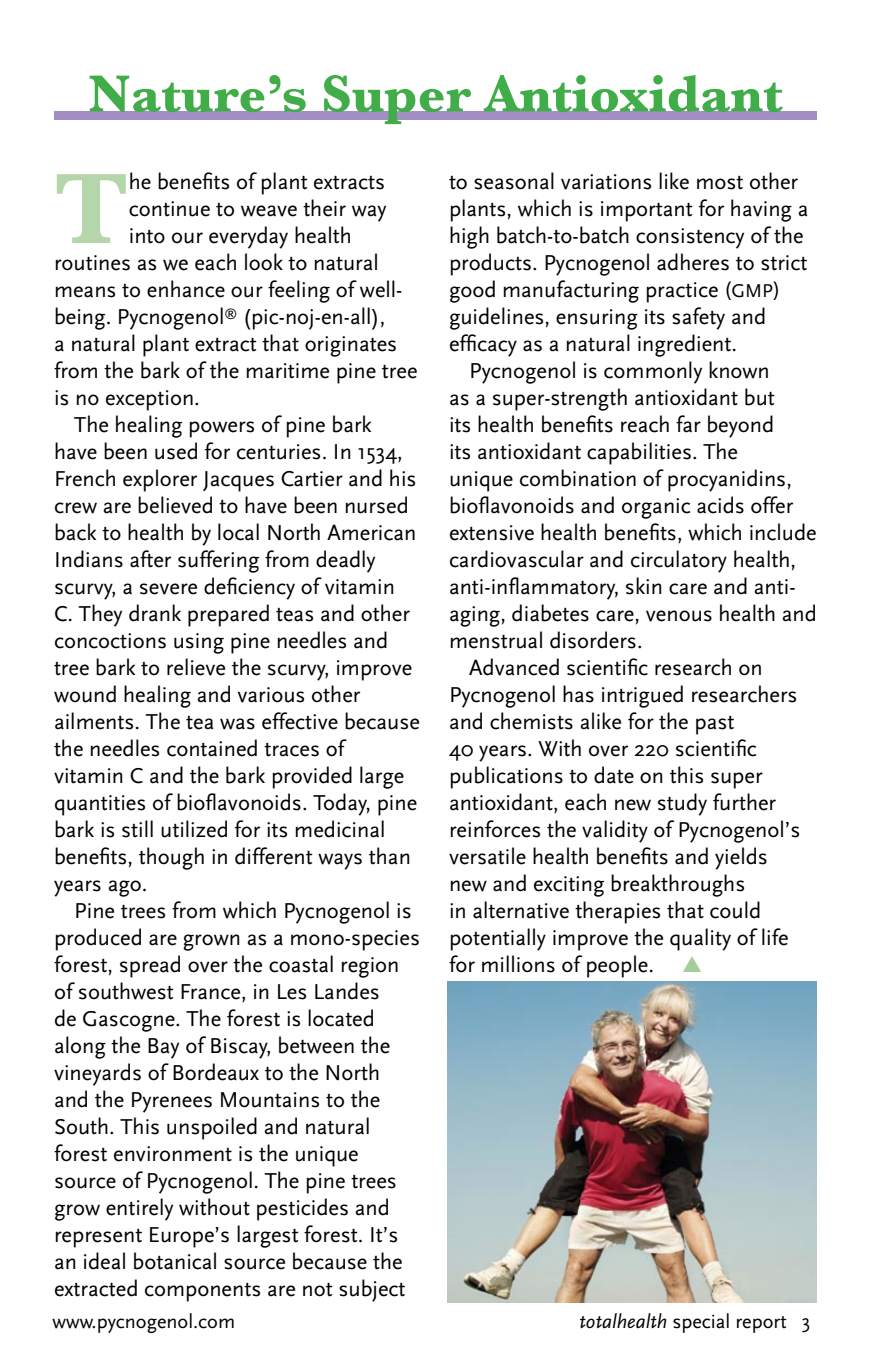
<style>
.page{position:relative;width:871px;height:1357px;background:#fff}
.page>*{position:absolute;margin:0;border:0;box-sizing:border-box;transform-origin:0 0}
.t1{font:700 103.95px "Baskerville";color:#b5d6ab}
.t2{font:700 54px "Baskerville";color:#41ad49}
.t3{font:22.5px "AD Scala Sans Romein";color:#000}
.t4{font:20.25px "AD Scala Sans Romein";color:#000}
.s1{font-size:20.25px}
.s2{font-size:19.35px}
.s3{color:#a4ce99}
.s4{font-family:"AD Scala Sans";font-style:italic}
</style>
<div class="page">
<div style="left:54px;top:111px;width:763px;height:9px;background:#a18ec3"></div>
<img style="left:448px;top:981px;width:369px;height:322px">
<h2 class="t2" style="left:88px;top:62px;width:696px">Nature’s Super Antioxidant</h2>
<h1 class="t1" style="left:54px;top:148px;width:76px">T</h1>
<p class="t3" style="left:129px;top:169px;width:258px">he benefits of plant extracts</p>
<p class="t3" style="left:129px;top:196px;width:259px">continue to weave their way</p>
<p class="t3" style="left:129px;top:223px;width:224px">into our everyday health</p>
<p class="t3" style="left:54px;top:250px;width:326px">routines as we each look to natural</p>
<p class="t3" style="left:54px;top:277px;width:350px">means to enhance our feeling of well-</p>
<p class="t3" style="left:54px;top:304px;width:333px">being. Pycnogenol<sup>®</sup> (pic-noj-en-all),</p>
<p class="t3" style="left:54px;top:331px;width:345px">a natural plant extract that originates</p>
<p class="t3" style="left:54px;top:358px;width:365px">from the bark of the maritime pine tree</p>
<p class="t3" style="left:54px;top:385px;width:147px">is no exception.</p>
<p class="t3" style="left:74px;top:412px;width:299px">The healing powers of pine bark</p>
<p class="t3" style="left:54px;top:439px;width:350px">have been used for centuries. In 1534,</p>
<p class="t3" style="left:54px;top:466px;width:364px">French explorer Jacques Cartier and his</p>
<p class="t3" style="left:54px;top:493px;width:356px">crew are believed to have been nursed</p>
<p class="t3" style="left:54px;top:520px;width:364px">back to health by local North American</p>
<p class="t3" style="left:54px;top:547px;width:323px">Indians after suffering from deadly</p>
<p class="t3" style="left:54px;top:574px;width:342px">scurvy, a severe deficiency of vitamin</p>
<p class="t3" style="left:54px;top:601px;width:357px">C. They drank prepared teas and other</p>
<p class="t3" style="left:54px;top:628px;width:336px">concoctions using pine needles and</p>
<p class="t3" style="left:54px;top:655px;width:360px">tree bark to relieve the scurvy, improve</p>
<p class="t3" style="left:54px;top:682px;width:308px">wound healing and various other</p>
<p class="t3" style="left:54px;top:709px;width:367px">ailments. The tea was effective because</p>
<p class="t3" style="left:54px;top:736px;width:292px">the needles contained traces of</p>
<p class="t3" style="left:54px;top:763px;width:352px">vitamin C and the bark provided large</p>
<p class="t3" style="left:54px;top:790px;width:365px">quantities of bioflavonoids. Today, pine</p>
<p class="t3" style="left:54px;top:817px;width:333px">bark is still utilized for its medicinal</p>
<p class="t3" style="left:54px;top:844px;width:358px">benefits, though in different ways than</p>
<p class="t3" style="left:54px;top:871px;width:95px">years ago.</p>
<p class="t3" style="left:74px;top:898px;width:339px">Pine trees from which Pycnogenol is</p>
<p class="t3" style="left:54px;top:925px;width:367px">produced are grown as a mono-species</p>
<p class="t3" style="left:54px;top:952px;width:347px">forest, spread over the coastal region</p>
<p class="t3" style="left:54px;top:979px;width:327px">of southwest France, in Les Landes</p>
<p class="t3" style="left:54px;top:1006px;width:322px">de Gascogne. The forest is located</p>
<p class="t3" style="left:54px;top:1033px;width:338px">along the Bay of Biscay, between the</p>
<p class="t3" style="left:54px;top:1060px;width:328px">vineyards of Bordeaux to the North</p>
<p class="t3" style="left:54px;top:1087px;width:328px">and the Pyrenees Mountains to the</p>
<p class="t3" style="left:54px;top:1114px;width:318px">South. This unspoiled and natural</p>
<p class="t3" style="left:54px;top:1141px;width:306px">forest environment is the unique</p>
<p class="t3" style="left:54px;top:1168px;width:344px">source of Pycnogenol. The pine trees</p>
<p class="t3" style="left:54px;top:1195px;width:337px">grow entirely without pesticides and</p>
<p class="t3" style="left:54px;top:1222px;width:346px">represent Europe’s largest forest. It’s</p>
<p class="t3" style="left:54px;top:1249px;width:350px">an ideal botanical source because the</p>
<p class="t3" style="left:54px;top:1276px;width:353px">extracted components are not subject</p>
<p class="t3" style="left:449px;top:169px;width:351px">to seasonal variations like most other</p>
<p class="t3" style="left:449px;top:196px;width:361px">plants, which is important for having a</p>
<p class="t3" style="left:449px;top:223px;width:356px">high batch-to-batch consistency of the</p>
<p class="t3" style="left:449px;top:250px;width:360px">products. Pycnogenol adheres to strict</p>
<p class="t3" style="left:449px;top:277px;width:333px">good manufacturing practice <span class="s1">(</span><span class="s2">GMP</span><span class="s1">)</span></p>
<p class="t3" style="left:449px;top:304px;width:319px">guidelines, ensuring its safety and</p>
<p class="t3" style="left:449px;top:331px;width:290px">efficacy as a natural ingredient.</p>
<p class="t3" style="left:469px;top:358px;width:302px">Pycnogenol is commonly known</p>
<p class="t3" style="left:449px;top:385px;width:327px">as a super-strength antioxidant but</p>
<p class="t3" style="left:449px;top:412px;width:327px">its health benefits reach far beyond</p>
<p class="t3" style="left:449px;top:439px;width:291px">its antioxidant capabilities. The</p>
<p class="t3" style="left:449px;top:466px;width:344px">unique combination of procyanidins,</p>
<p class="t3" style="left:449px;top:493px;width:346px">bioflavonoids and organic acids offer</p>
<p class="t3" style="left:449px;top:520px;width:369px">extensive health benefits, which include</p>
<p class="t3" style="left:449px;top:547px;width:348px">cardiovascular and circulatory health,</p>
<p class="t3" style="left:449px;top:574px;width:348px">anti-inflammatory, skin care and anti-</p>
<p class="t3" style="left:449px;top:601px;width:369px">aging, diabetes care, venous health and</p>
<p class="t3" style="left:449px;top:628px;width:195px">menstrual disorders.</p>
<p class="t3" style="left:469px;top:655px;width:295px">Advanced scientific research on</p>
<p class="t3" style="left:449px;top:682px;width:350px">Pycnogenol has intrigued researchers</p>
<p class="t3" style="left:449px;top:709px;width:287px">and chemists alike for the past</p>
<p class="t3" style="left:449px;top:736px;width:309px">40 years. With over 220 scientific</p>
<p class="t3" style="left:449px;top:763px;width:315px">publications to date on this super</p>
<p class="t3" style="left:449px;top:790px;width:329px">antioxidant, each new study further</p>
<p class="t3" style="left:449px;top:817px;width:353px">reinforces the validity of Pycnogenol’s</p>
<p class="t3" style="left:449px;top:844px;width:320px">versatile health benefits and yields</p>
<p class="t3" style="left:449px;top:871px;width:298px">new and exciting breakthroughs</p>
<p class="t3" style="left:449px;top:898px;width:314px">in alternative therapies that could</p>
<p class="t3" style="left:449px;top:925px;width:341px">potentially improve the quality of life</p>
<p class="t3" style="left:449px;top:952px;width:255px">for millions of people. <span class="s3">▲</span></p>
<p class="t4" style="left:53px;top:1310px;width:184px">www.pycnogenol.com</p>
<p class="t4" style="left:579px;top:1310px;width:232px"><span class="s4">totalhealth</span> special report 3</p>
</div>
